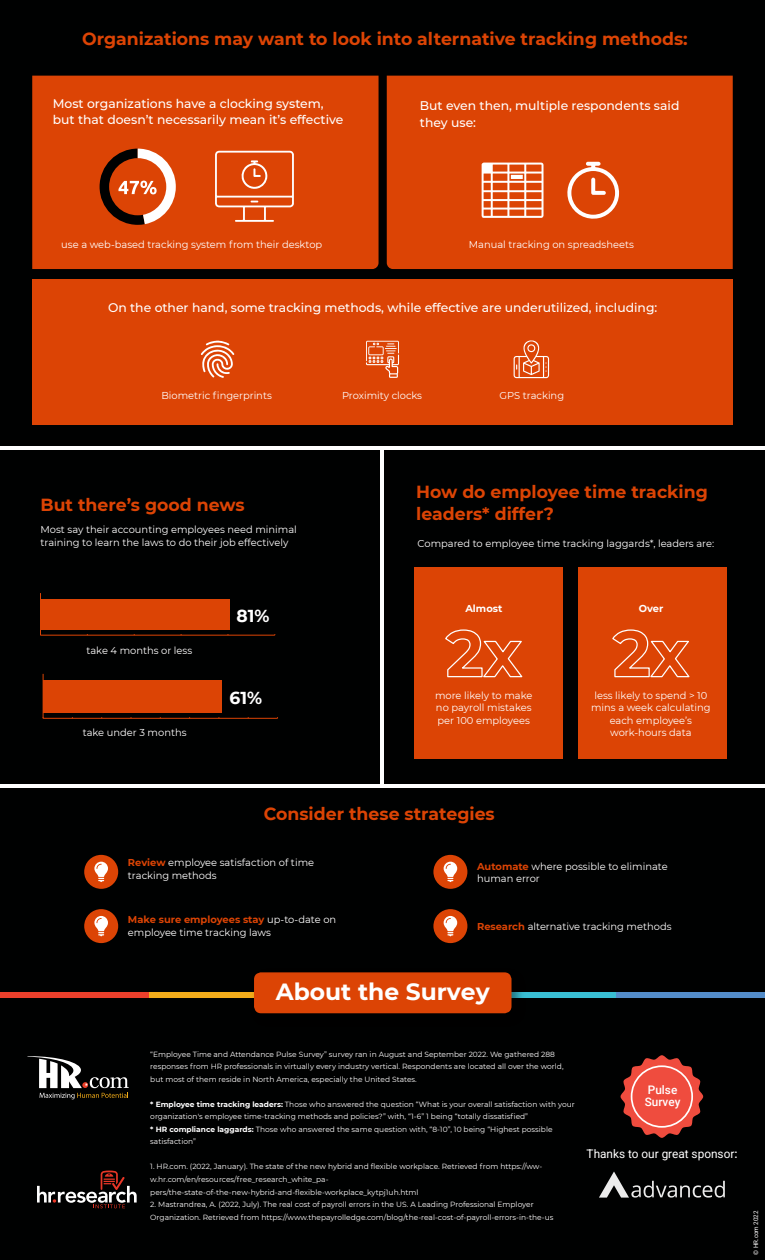
<style>
.page{position:relative;width:765px;height:1260px;background:#fff}
.page>*{position:absolute;margin:0;border:0;box-sizing:border-box;transform-origin:0 0}
.t1{font:700 23.38px "Montserrat";color:#fff}
.t2{font:700 17.5px/22.5px "Montserrat";color:#dc4405}
.t3{font:700 17.25px "Montserrat";color:#fff}
.t4{font:500 12.5px/16.2px "Montserrat";color:#fff}
.t5{font:11.75px "Roboto";color:#fff}
.t6{font:500 11.75px/11.8px "Roboto";color:#fff}
.t7{font:10px/12.5px "Montserrat";color:#fff}
.t8{font:700 10px "Montserrat";color:#fff}
.t9{font:7.5px/12.5px "Montserrat";color:#fff}
.t10{font:6.25px "Roboto";color:#fff}
.s1{font-weight:700;color:#dc4405}
.s2{font-weight:700}
.s3{font-weight:500}
</style>
<div class="page">
<div style="left:385px;top:451px;width:380px;height:333px;background:#000101"></div>
<div style="left:415px;top:567px;width:148px;height:192px;background:#dc4405"></div>
<div style="left:0;top:0;width:765px;height:446px;background:#000101"></div>
<div style="left:0;top:451px;width:379px;height:333px;background:#000101"></div>
<div style="left:0;top:789px;width:765px;height:208px;background:#000101"></div>
<div style="left:32px;top:279px;width:701px;height:145px;background:#dc4405"></div>
<div style="left:32px;top:76px;width:347px;height:193px;background:#dc4405"></div>
<div style="left:387px;top:76px;width:346px;height:193px;background:#dc4405"></div>
<div style="left:0;top:993px;width:765px;height:267px;background:#000101"></div>
<div style="left:0;top:993px;width:150px;height:5px;background:#ea3f2b"></div>
<div style="left:150px;top:993px;width:155px;height:5px;background:#f2ac1a"></div>
<div style="left:460px;top:993px;width:156px;height:5px;background:#39bed3"></div>
<div style="left:616px;top:993px;width:149px;height:5px;background:#538cc9"></div>
<img style="left:248px;top:973px;width:280px;height:41px">
<div style="left:254px;top:972px;width:258px;height:41px;background:#dc4405;border-radius:7px"></div>
<svg style="left:27px;top:1056px;width:102px;height:43px"></svg>
<svg style="left:37px;top:1171px;width:100px;height:37px"></svg>
<svg style="left:621px;top:1055px;width:82px;height:83px"></svg>
<div style="left:631px;top:1065px;width:62px;height:63px;border:2px solid #fff;border-radius:50%"></div>
<svg style="left:100px;top:149px;width:76px;height:76px"></svg>
<svg style="left:215px;top:151px;width:79px;height:71px;background:#e1622d"></svg>
<svg style="left:482px;top:163px;width:62px;height:55px;background:#e98c66"></svg>
<svg style="left:565px;top:162px;width:54px;height:59px;background:#e47040"></svg>
<svg style="left:201px;top:341px;width:33px;height:37px"></svg>
<svg style="left:366px;top:341px;width:33px;height:37px"></svg>
<svg style="left:514px;top:340px;width:35px;height:38px"></svg>
<hr style="left:41px;top:635px;width:234px;height:1px;background:#dc4405">
<hr style="left:40px;top:593px;width:1px;height:42px;background:#dc4405">
<div style="left:41px;top:599px;width:189px;height:30px;background:#dc4405"></div>
<hr style="left:43px;top:718px;width:235px;height:1px;background:#dc4405">
<hr style="left:43px;top:674px;width:1px;height:44px;background:#dc4405">
<div style="left:43px;top:680px;width:179px;height:32px;background:#dc4405"></div>
<div style="left:84px;top:855px;width:34px;height:34px;background:#dc4405;border-radius:50%"></div>
<svg style="left:94px;top:862px;width:14px;height:20px"></svg>
<div style="left:433px;top:855px;width:34px;height:34px;background:#dc4405;border-radius:50%"></div>
<svg style="left:444px;top:862px;width:13px;height:20px"></svg>
<div style="left:84px;top:909px;width:34px;height:34px;background:#dc4405;border-radius:50%"></div>
<svg style="left:94px;top:916px;width:14px;height:20px"></svg>
<div style="left:433px;top:909px;width:34px;height:34px;background:#dc4405;border-radius:50%"></div>
<svg style="left:444px;top:916px;width:13px;height:20px"></svg>
<svg style="left:445px;top:629px;width:78px;height:49px"></svg>
<div style="left:579px;top:567px;width:148px;height:192px;background:#dc4405"></div>
<svg style="left:612px;top:629px;width:78px;height:49px"></svg>
<svg style="left:599px;top:1171px;width:126px;height:27px"></svg>
<h2 class="t2" style="left:82px;top:26px;width:607px">Organizations may want to look into alternative tracking methods:</h2>
<h3 class="t4" style="left:53px;top:95px;width:292px">Most organizations have a clocking system, but that doesn’t necessarily mean it’s effective</h3>
<h3 class="t4" style="left:420px;top:97px;width:261px">But even then, multiple respondents said they use:</h3>
<h3 class="t7" style="left:61px;top:238px;width:263px">use a web-based tracking system from their desktop</h3>
<h3 class="t7" style="left:469px;top:238px;width:167px">Manual tracking on spreadsheets</h3>
<h3 class="t4" style="left:108px;top:299px;width:551px">On the other hand, some tracking methods, while effective are underutilized, including:</h3>
<h3 class="t7" style="left:161px;top:389px;width:112px">Biometric fingerprints</h3>
<h3 class="t7" style="left:342px;top:389px;width:82px">Proximity clocks</h3>
<h3 class="t7" style="left:500px;top:389px;width:66px">GPS tracking</h3>
<h2 class="t2" style="left:41px;top:493px;width:206px">But there’s good news</h2>
<h3 class="t7" style="left:41px;top:523px;width:258px">Most say their accounting employees need minimal training to learn the laws to do their job effectively</h3>
<h3 class="t7" style="left:86px;top:644px;width:107px">take 4 months or less</h3>
<h3 class="t7" style="left:83px;top:726px;width:105px">take under 3 months</h3>
<h3 class="t3" style="left:236px;top:604px;width:34px">81%</h3>
<h3 class="t3" style="left:230px;top:686px;width:34px">61%</h3>
<h2 class="t2" style="left:416px;top:480px;width:293px">How do employee time tracking leaders* differ?</h2>
<h3 class="t7" style="left:418px;top:536px;width:298px">Compared to employee time tracking laggards*, leaders are:</h3>
<h3 class="t8" style="left:465px;top:601px;width:38px">Almost</h3>
<h3 class="t7" style="left:435px;top:689px;width:99px;text-align:justify">more likely to make no payroll mistakes per 100 employees</h3>
<h3 class="t8" style="left:639px;top:601px;width:26px">Over</h3>
<h3 class="t7" style="left:591px;top:689px;width:121px;text-align:center">less likely to spend &gt; 10 mins a week calculating each employee’s work-hours data</h3>
<h2 class="t2" style="left:264px;top:802px;width:233px">Consider these strategies</h2>
<h3 class="t7" style="left:128px;top:856px;width:188px"><span class="s1">Review</span> employee satisfaction of time tracking methods</h3>
<h3 class="t7" style="left:477px;top:860px;width:192px"><span class="s1">Automate</span> where possible to eliminate human error</h3>
<h3 class="t7" style="left:128px;top:913px;width:210px"><span class="s1">Make sure employees stay</span> up-to-date on employee time tracking laws</h3>
<h3 class="t7" style="left:477px;top:920px;width:196px"><span class="s1">Research</span> alternative tracking methods</h3>
<h1 class="t1" style="left:276px;top:975px;width:215px">About the Survey</h1>
<p class="t9" style="left:150px;top:1048px;width:415px">“Employee Time and Attendance Pulse Survey” survey ran in August and September 2022. We gathered 288 responses from HR professionals in virtually every industry vertical. Respondents are located all over the world, but most of them reside in North America, especially the United States.</p>
<p class="t9" style="left:150px;top:1098px;width:426px"><span class="s2">* Employee time tracking leaders:</span> Those who answered the question “What is your overall satisfaction with your organization's employee time-tracking methods and policies?” with, “1-6” 1 being “totally dissatisfied”<br><span class="s2">* HR compliance laggards:</span> Those who answered the same question with, “8-10”, 10 being “Highest possible satisfaction”</p>
<p class="t9" style="left:150px;top:1160px;width:394px">1. HR.com. (2022, January). The state of the new hybrid and flexible workplace. Retrieved from https://ww&shy;w.hr.com/en/resources/free_research_white_pa&shy;pers/the-state-of-the-new-hybrid-and-flexible-workplace_kytpj1uh.html</p>
<p class="t9" style="left:150px;top:1198px;width:405px">2. Mastrandrea, A. (2022, July). The real cost of payroll errors in the US. A Leading Professional Employer<br>Organization. Retrieved from https://www.thepayrolledge.com/blog/the-real-cost-of-payroll-errors-in-the-us</p>
<h3 class="t6" style="left:645px;top:1083px;width:37px">Pulse<br>Survey</h3>
<h3 class="t5" style="left:587px;top:1146px;width:152px">Thanks to our great sponsor<span class="s3">:</span></h3>
<p class="t10" style="left:752px;top:1255px;width:46px;rotate:-90deg">© HR.com 2022</p>
</div>
